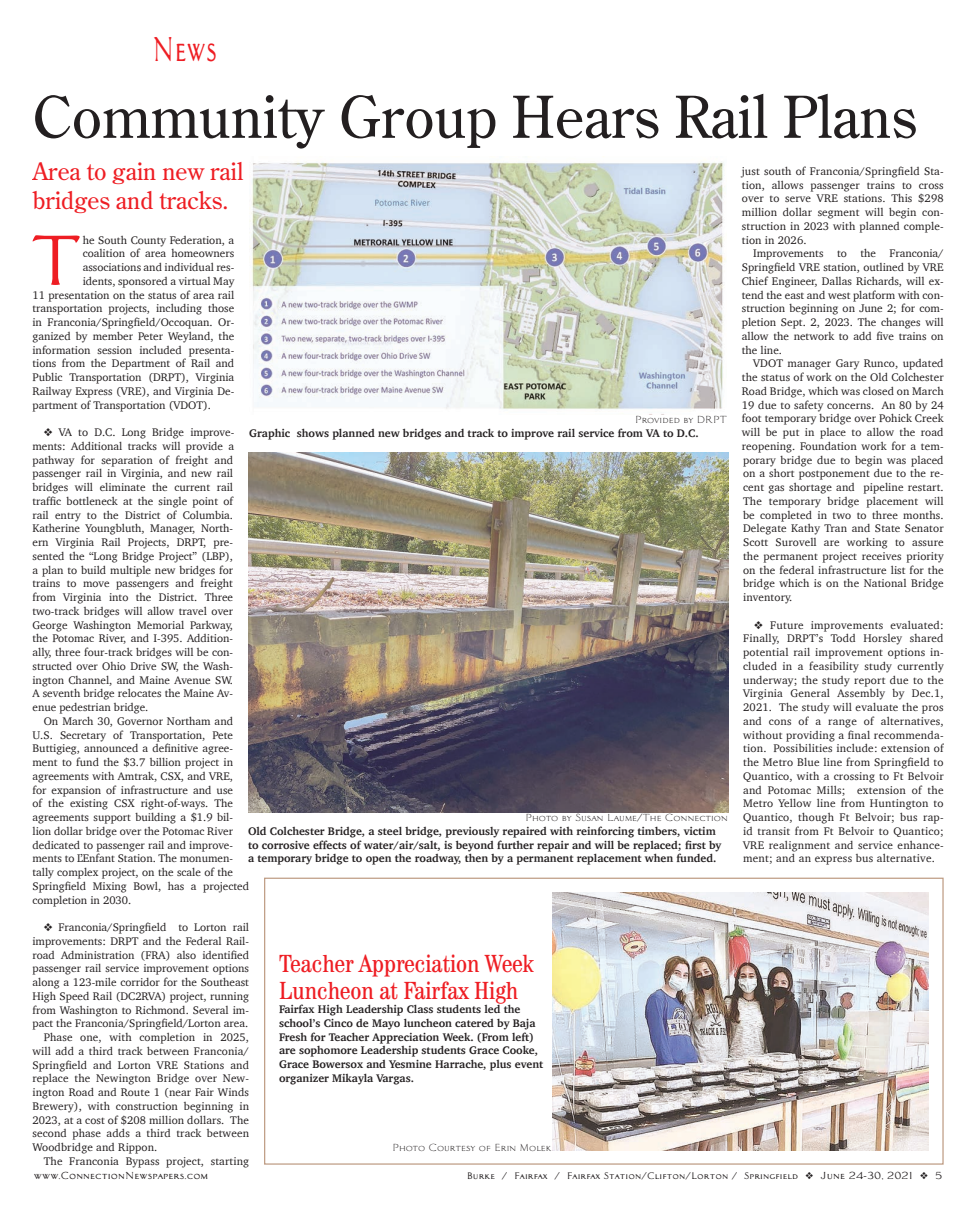
<style>
.page{position:relative;width:975px;height:1215px;background:#fff}
.page>*{position:absolute;margin:0;border:0;box-sizing:border-box;transform-origin:0 0}
.t1{font:69px "Architect Bold V";color:#ee1d23}
.t2{font:57.5px "Century Old Style";color:#231f20}
.t3{font:33.75px "Architect Bold V";color:#ee1d23;scale:.7 1}
.t4{font:condensed 25px/27.5px "Century IT Cby BT";color:#ee1d23}
.t5{font:23.75px/28.8px "Century Old Style";color:#ee1d23}
.t6{font:11.25px/13.8px "Charter";color:#231f20;text-align:justify}
.t7{font:700 11.25px/13.8px "Charter";color:#231f20}
.t8{font:10px "Architect Roman V";color:#231f20}
.t9{font:10px "Architect Bold V";color:#231f20}
.t10{font:9.25px "Architect Bold V";color:#231f20}
.s1{font-size:10px}
</style>
<div class="page">
<img style="left:553px;top:893px;width:376px;height:258px">
<img style="left:249px;top:162px;width:477px;height:248px">
<img style="left:248px;top:452px;width:480px;height:360px">
<h3 class="t3" style="left:153px;top:30px;width:94px">News</h3>
<h2 class="t2" style="left:32px;top:80px;width:886px">Community Group Hears Rail Plans</h2>
<h3 class="t5" style="left:32px;top:156px;width:212px">Area to gain new rail bridges and tracks.</h3>
<p class="t6" style="left:742px;top:164px;width:203px">just south of Franconia/Springfield Sta&shy;tion, allows passenger trains to cross over to serve VRE stations. This $298 million dollar segment will begin con&shy;struction in 2023 with planned comple&shy;tion in 2026.</p>
<p class="t6" style="left:742px;top:246px;width:203px;text-indent:11px">Improvements to the Franconia/ Springfield VRE station, outlined by VRE Chief Engineer, Dallas Richards, will ex&shy;tend the east and west platform with con&shy;struction beginning on June 2; for com&shy;pletion Sept. 2, 2023. The changes will allow the network to add five trains on the line.</p>
<p class="t6" style="left:742px;top:356px;width:203px;text-indent:11px">VDOT manager Gary Runco, updated the status of work on the Old Colchester Road Bridge, which was closed on March 19 due to safety concerns. An 80 by 24 foot temporary bridge over Pohick Creek will be put in place to allow the road reopening. Foundation work for a tem&shy;porary bridge due to begin was placed on a short postponement due to the re&shy;cent gas shortage and pipeline restart.<br>The temporary bridge placement will be completed in two to three months.<br>Delegate Kathy Tran and State Senator Scott Surovell are working to assure the permanent project receives priority on the federal infrastructure list for the bridge which is on the National Bridge inventory.</p>
<p class="t6" style="left:743px;top:618px;width:202px;text-indent:11px">❖ Future improvements evaluated:<br>Finally, DRPT’s Todd Horsley shared potential rail improvement options in&shy;cluded in a feasibility study currently underway; the study report due to the Virginia General Assembly by Dec.1, 2021. The study will evaluate the pros and cons of a range of alternatives, without providing a final recommenda&shy;tion. Possibilities include: extension of the Metro Blue line from Springfield to Quantico, with a crossing to Ft Belvoir and Potomac Mills; extension of the Metro Yellow line from Huntington to Quantico, though Ft Belvoir; bus rap&shy;id transit from Ft Belvoir to Quantico; VRE realignment and service enhance&shy;ment; and an express bus alternative.</p>
<h1 class="t1" style="left:29px;top:222px;width:55px">T</h1>
<p class="t6" style="left:83px;top:233px;width:153px">he South County Federation, a</p>
<p class="t6" style="left:83px;top:246px;width:153px">coalition of area homeowners</p>
<p class="t6" style="left:83px;top:260px;width:153px">associations and individual res-</p>
<p class="t6" style="left:83px;top:274px;width:153px">idents, sponsored a virtual May</p>
<p class="t6" style="left:32px;top:288px;width:203px">11 presentation on the status of area rail</p>
<p class="t6" style="left:32px;top:301px;width:203px">transportation projects, including those</p>
<p class="t6" style="left:32px;top:315px;width:203px">in Franconia/Springfield/Occoquan. Or-</p>
<p class="t6" style="left:32px;top:329px;width:203px">ganized by member Peter Weyland, the</p>
<p class="t6" style="left:32px;top:343px;width:203px">information session included presenta-</p>
<p class="t6" style="left:32px;top:356px;width:203px">tions from the Department of Rail and</p>
<p class="t6" style="left:32px;top:370px;width:203px">Public Transportation (DRPT), Virginia</p>
<p class="t6" style="left:32px;top:384px;width:203px">Railway Express (VRE), and Virginia De-</p>
<p class="t6" style="left:32px;top:398px;width:180px">partment of Transportation (VDOT).</p>
<p class="t6" style="left:32px;top:425px;width:203px;text-indent:11px">❖ VA to D.C. Long Bridge improve&shy;ments: Additional tracks will provide a pathway for separation of freight and passenger rail in Virginia, and new rail bridges will eliminate the current rail traffic bottleneck at the single point of rail entry to the District of Columbia.<br>Katherine Youngbluth, Manager, North&shy;ern Virginia Rail Projects, DRPT, pre&shy;sented the “Long Bridge Project” (LBP), a plan to build multiple new bridges for trains to move passengers and freight from Virginia into the District. Three two-track bridges will allow travel over George Washington Memorial Parkway, the Potomac River, and I-395. Addition&shy;ally, three four-track bridges will be con&shy;structed over Ohio Drive SW, the Wash&shy;ington Channel, and Maine Avenue SW.<br>A seventh bridge relocates the Maine Av&shy;enue pedestrian bridge.</p>
<p class="t6" style="left:32px;top:714px;width:218px;text-align:left;text-indent:11px">On March 30, Governor Northam and U.S. Secretary of Transportation, Pete Buttigieg, announced a definitive agree&shy;ment to fund the $3.7 billion project in agreements with Amtrak, CSX, and VRE, for expansion of infrastructure and use<br>of the existing CSX right-of-ways. The agreements support building a $1.9 bil&shy;lion dollar bridge over the Potomac River dedicated to passenger rail and improve&shy;ments to L’Enfant Station. The monumen&shy;tally complex project, on the scale of the Springfield Mixing Bowl, has a projected completion in 2030.</p>
<p class="t6" style="left:44px;top:920px;width:207px">❖ Franconia/Springfield to Lorton rail</p>
<p class="t6" style="left:32px;top:934px;width:218px">improvements: DRPT and the Federal Rail-</p>
<p class="t6" style="left:32px;top:948px;width:218px">road Administration (FRA) also identified</p>
<p class="t6" style="left:32px;top:961px;width:218px">passenger rail service improvement options</p>
<p class="t6" style="left:32px;top:975px;width:218px">along a 123-mile corridor for the Southeast</p>
<p class="t6" style="left:32px;top:989px;width:218px">High Speed Rail (DC2RVA) project, running</p>
<p class="t6" style="left:32px;top:1003px;width:218px">from Washington to Richmond. Several im-</p>
<p class="t6" style="left:32px;top:1016px;width:217px">pact the Franconia/Springfield/Lorton area.</p>
<p class="t6" style="left:44px;top:1030px;width:207px">Phase one, with completion in 2025,</p>
<p class="t6" style="left:32px;top:1044px;width:218px">will add a third track between Franconia/</p>
<p class="t6" style="left:32px;top:1058px;width:218px">Springfield and Lorton VRE Stations and</p>
<p class="t6" style="left:32px;top:1071px;width:218px">replace the Newington Bridge over New-</p>
<p class="t6" style="left:32px;top:1085px;width:218px">ington Road and Route 1 (near Fair Winds</p>
<p class="t6" style="left:32px;top:1099px;width:218px">Brewery), with construction beginning in</p>
<p class="t6" style="left:32px;top:1113px;width:218px">2023, at a cost of $208 million dollars. The</p>
<p class="t6" style="left:32px;top:1126px;width:218px">second phase adds a third track between</p>
<p class="t6" style="left:32px;top:1140px;width:126px">Woodbridge and Rippon.</p>
<p class="t6" style="left:44px;top:1154px;width:207px">The Franconia Bypass project, starting</p>
<p class="t8" style="left:635px;top:414px;width:93px">Provided by DRPT</p>
<p class="t7" style="left:249px;top:426px;width:451px">Graphic shows planned new bridges and track to improve rail service from VA to D.C.</p>
<p class="t8" style="left:526px;top:812px;width:204px">Photo by Susan Laume/The Connection</p>
<p class="t7" style="left:248px;top:824px;width:475px">Old Colchester Bridge, a steel bridge, previously repaired with reinforcing timbers, victim to corrosive effects of water/air/salt, is beyond further repair and will be replaced; first by a temporary bridge to open the roadway, then by a permanent replacement when funded.</p>
<h3 class="t4" style="left:279px;top:949px;width:256px">Teacher Appreciation Week<br>Luncheon at Fairfax High</h3>
<p class="t7" style="left:279px;top:1002px;width:266px">Fairfax High Leadership Class students led the school’s Cinco de Mayo luncheon catered by Baja Fresh for Teacher Appreciation Week. (From left) are sophomore Leadership students Grace Cooke, Grace Bowersox and Yesmine Harrache, plus event organizer Mikayla Vargas.</p>
<p class="t8" style="left:392px;top:1142px;width:161px">Photo Courtesy of Erin Molek</p>
<p class="t9" style="left:34px;top:1170px;width:176px">www.ConnectionNewspapers.com</p>
<p class="t10" style="left:467px;top:1170px;width:477px">Burke / Fairfax / Fairfax Station/Clifton/Lorton / Springfield ❖ <span class="s1">June 24-30, 2021</span> ❖ <span class="s1">5</span></p>
</div>
